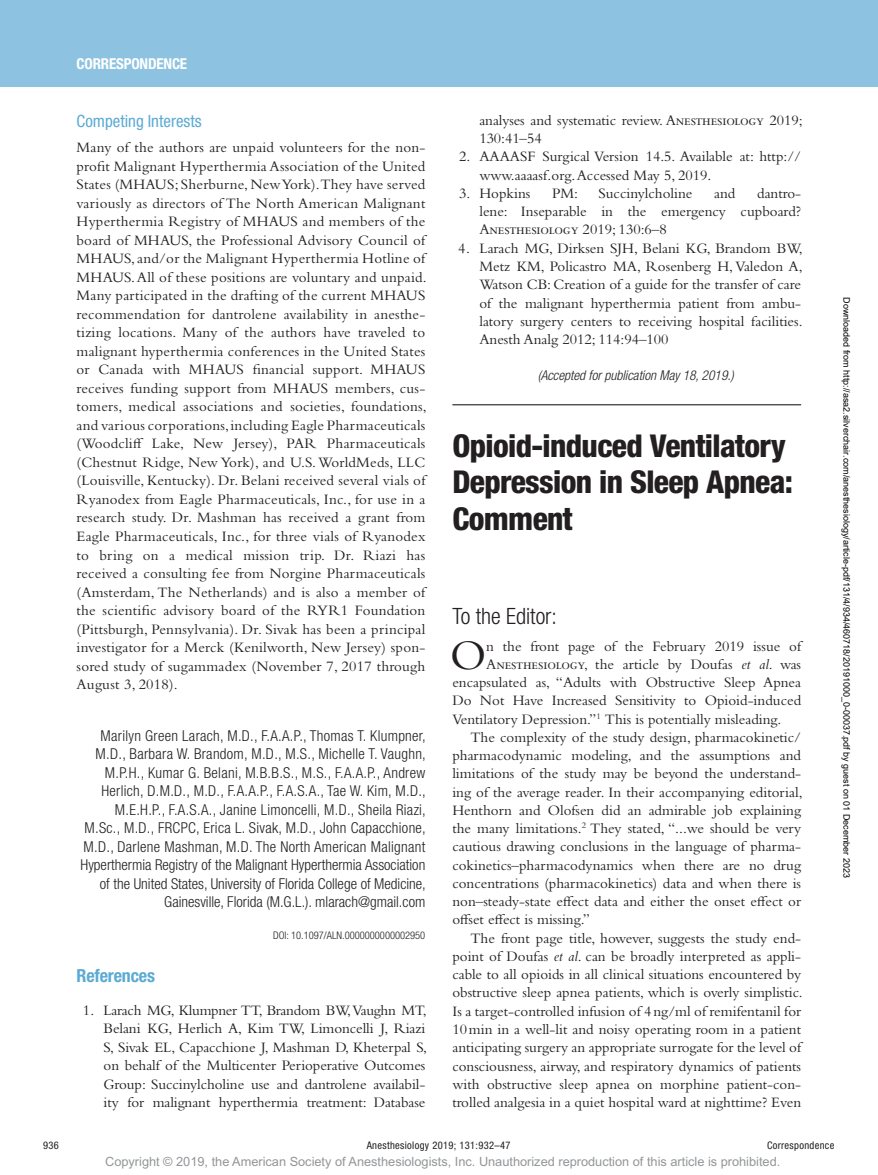
<style>
.page{position:relative;width:878px;height:1175px;background:#fff}
.page>*{position:absolute;margin:0;border:0;box-sizing:border-box;transform-origin:0 0}
.t1{font:43.95px "Bembo Std";color:#231f20}
.t2{font:800 condensed 31.5px/36.3px "Helvetica Neue LT Std";letter-spacing:-.02em;color:#231f20}
.t3{font:300 condensed 22.5px "Helvetica Neue LT Std";color:#231f20}
.t4{font:700 condensed 18px "Helvetica Neue LT Std";color:#5caad4}
.t5{font:condensed 16.8px "Helvetica Neue LT Std";color:#5caad4}
.t6{font:15px/18.5px "Bembo Std";color:#231f20;text-align:justify}
.t7{font:300 condensed 15px/18.5px "Helvetica Neue LT Std";letter-spacing:.02em;color:#231f20;text-align:right}
.t8{font:700 condensed 15px "Helvetica Neue LT Std";letter-spacing:-.01em;color:#fff}
.t9{font:italic 300 condensed 13.5px "Helvetica Neue LT Std";color:#231f20}
.t10{font:12.75px "Arial MT Std";color:#939598}
.t11{font:condensed 10.5px "Helvetica Neue LT Std";letter-spacing:.03em;color:#231f20}
.t12{font:300 condensed 10.5px "Helvetica Neue LT Std";color:#231f20}
.t13{font:9px "Arial";color:#000}
.s1{font-style:italic}
</style>
<div class="page">
<div style="left:0;top:0;width:878px;height:86px;background:#8dc3e0"></div>
<hr style="left:452px;top:404px;width:349px;height:1px;background:#231f20">
<p class="t8" style="left:77px;top:54px;width:112px">CORRESPONDENCE</p>
<p class="t5" style="left:77px;top:111px;width:126px">Competing Interests</p>
<p class="t6" style="left:77px;top:138px;width:352px">Many of the authors are unpaid volunteers for the non&shy;profit Malignant Hyperthermia Association of the United States (MHAUS; Sherburne, New York). They have served variously as directors of The North American Malignant Hyperthermia Registry of MHAUS and members of the board of MHAUS, the Professional Advisory Council of MHAUS, and/or the Malignant Hyperthermia Hotline of MHAUS. All of these positions are voluntary and unpaid.<br>Many participated in the drafting of the current MHAUS recommendation for dantrolene availability in anesthe&shy;tizing locations. Many of the authors have traveled to malignant hyperthermia conferences in the United States or Canada with MHAUS financial support. MHAUS receives funding support from MHAUS members, cus&shy;tomers, medical associations and societies, foundations, and various corporations, including Eagle Pharmaceuticals (Woodcliff Lake, New Jersey), PAR Pharmaceuticals (Chestnut Ridge, New York), and U.S. WorldMeds, LLC (Louisville, Kentucky). Dr. Belani received several vials of Ryanodex from Eagle Pharmaceuticals, Inc., for use in a research study. Dr. Mashman has received a grant from Eagle Pharmaceuticals, Inc., for three vials of Ryanodex to bring on a medical mission trip. Dr. Riazi has received a consulting fee from Norgine Pharmaceuticals (Amsterdam, The Netherlands) and is also a member of the scientific advisory board of the RYR1 Foundation (Pittsburgh, Pennsylvania). Dr. Sivak has been a principal investigator for a Merck (Kenilworth, New Jersey) spon&shy;sored study of sugammadex (November 7, 2017 through August 3, 2018).</p>
<p class="t7" style="left:81px;top:726px;width:347px">Marilyn Green Larach, M.D., F.A.A.P., Thomas T. Klumpner, M.D., Barbara W. Brandom, M.D., M.S., Michelle T. Vaughn, M.P.H., Kumar G. Belani, M.B.B.S., M.S., F.A.A.P., Andrew Herlich, D.M.D., M.D., F.A.A.P., F.A.S.A., Tae W. Kim, M.D., M.E.H.P., F.A.S.A., Janine Limoncelli, M.D., Sheila Riazi, M.Sc., M.D., FRCPC, Erica L. Sivak, M.D., John Capacchione, M.D., Darlene Mashman, M.D. The North American Malignant Hyperthermia Registry of the Malignant Hyperthermia Association of the United States, University of Florida College of Medicine, Gainesville, Florida (M.G.L.). mlarach@gmail.com</p>
<p class="t12" style="left:273px;top:929px;width:154px">DOI: 10.1097/ALN.0000000000002950</p>
<p class="t4" style="left:77px;top:965px;width:80px">REFERENCES</p>
<p class="t6" style="left:104px;top:1000px;width:325px;text-indent:-21px">1. Larach MG, Klumpner TT, Brandom BW, Vaughn MT, Belani KG, Herlich A, Kim TW, Limoncelli J, Riazi S, Sivak EL, Capacchione J, Mashman D, Kheterpal S, on behalf of the Multicenter Perioperative Outcomes Group: Succinylcholine use and dantrolene availabil&shy;ity for malignant hyperthermia treatment: Database</p>
<p class="t6" style="left:479px;top:111px;width:325px">analyses and systematic review. Anesthesiology 2019;<br>130:41–54</p>
<p class="t6" style="left:479px;top:147px;width:323px;text-indent:-20px">2. AAAASF Surgical Version 14.5. Available at: http:// www.aaaasf.org. Accessed May 5, 2019.</p>
<p class="t6" style="left:459px;top:184px;width:73px">3. Hopkins</p>
<p class="t6" style="left:552px;top:184px;width:28px">PM:</p>
<p class="t6" style="left:598px;top:184px;width:95px">Succinylcholine</p>
<p class="t6" style="left:714px;top:184px;width:23px">and</p>
<p class="t6" style="left:479px;top:184px;width:323px;text-indent:278px">dantro&shy;lene: Inseparable in the emergency cupboard?<br>Anesthesiology 2019; 130:6–8</p>
<p class="t6" style="left:479px;top:238px;width:325px;text-indent:-21px">4. Larach MG, Dirksen SJH, Belani KG, Brandom BW, Metz KM, Policastro MA, Rosenberg H, Valedon A, Watson CB: Creation of a guide for the transfer of care of the malignant hyperthermia patient from ambu&shy;latory surgery centers to receiving hospital facilities.<br>Anesth Analg 2012; 114:94–100</p>
<p class="t9" style="left:537px;top:368px;width:197px">(Accepted for publication May 18, 2019.)</p>
<h2 class="t2" style="left:452px;top:427px;width:342px">Opioid-induced Ventilatory<br>Depression in Sleep Apnea:<br>Comment</h2>
<h3 class="t3" style="left:452px;top:602px;width:106px">To the Editor:</h3>
<h1 class="t1" style="left:450px;top:629px;width:38px">O</h1>
<p class="t6" style="left:486px;top:636px;width:316px">n the front page of the February 2019 issue of</p>
<p class="t6" style="left:486px;top:654px;width:316px">Anesthesiology, the article by Doufas <span class="s1">et al</span>. was</p>
<p class="t6" style="left:452px;top:673px;width:350px">encapsulated as, “Adults with Obstructive Sleep Apnea</p>
<p class="t6" style="left:452px;top:691px;width:350px">Do Not Have Increased Sensitivity to Opioid-induced</p>
<p class="t6" style="left:452px;top:709px;width:330px">Ventilatory Depression.”<sup>1</sup> This is potentially misleading.</p>
<p class="t6" style="left:470px;top:727px;width:332px">The complexity of the study design, pharmacokinetic/</p>
<p class="t6" style="left:452px;top:746px;width:350px">pharmacodynamic modeling, and the assumptions and</p>
<p class="t6" style="left:452px;top:764px;width:350px">limitations of the study may be beyond the understand-</p>
<p class="t6" style="left:452px;top:782px;width:352px">ing of the average reader. In their accompanying editorial,</p>
<p class="t6" style="left:452px;top:800px;width:350px">Henthorn and Olofsen did an admirable job explaining</p>
<p class="t6" style="left:452px;top:819px;width:350px">the many limitations.<sup>2</sup> They stated, “...we should be very</p>
<p class="t6" style="left:452px;top:837px;width:350px">cautious drawing conclusions in the language of pharma-</p>
<p class="t6" style="left:452px;top:855px;width:350px">cokinetics–pharmacodynamics when there are no drug</p>
<p class="t6" style="left:452px;top:873px;width:350px">concentrations (pharmacokinetics) data and when there is</p>
<p class="t6" style="left:452px;top:892px;width:350px">non–steady-state effect data and either the onset effect or</p>
<p class="t6" style="left:452px;top:910px;width:139px">offset effect is missing.”</p>
<p class="t6" style="left:470px;top:928px;width:332px">The front page title, however, suggests the study end-</p>
<p class="t6" style="left:452px;top:946px;width:350px">point of Doufas <span class="s1">et al</span>. can be broadly interpreted as appli-</p>
<p class="t6" style="left:452px;top:965px;width:350px">cable to all opioids in all clinical situations encountered by</p>
<p class="t6" style="left:452px;top:983px;width:352px">obstructive sleep apnea patients, which is overly simplistic.</p>
<p class="t6" style="left:452px;top:1001px;width:350px">Is a target-controlled infusion of 4ng/ml of remifentanil for</p>
<p class="t6" style="left:452px;top:1019px;width:350px">10min in a well-lit and noisy operating room in a patient</p>
<p class="t6" style="left:452px;top:1038px;width:350px">anticipating surgery an appropriate surrogate for the level of</p>
<p class="t6" style="left:452px;top:1056px;width:350px">consciousness, airway, and respiratory dynamics of patients</p>
<p class="t6" style="left:452px;top:1074px;width:350px">with obstructive sleep apnea on morphine patient-con-</p>
<p class="t6" style="left:452px;top:1092px;width:350px">trolled analgesia in a quiet hospital ward at nighttime? Even</p>
<p class="t13" style="left:850px;top:297px;width:582px;rotate:90deg">Downloaded from http://asa2.silverchair.com/anesthesiology/article-pdf/131/4/934/460718/20191000_0-00037.pdf by guest on 01 December 2023</p>
<p class="t11" style="left:43px;top:1139px;width:17px">936</p>
<p class="t11" style="left:367px;top:1139px;width:276px">Anesthesiology 2019; 131:932–47 C</p>
<p class="t11" style="left:772px;top:1139px;width:63px">orrespondence</p>
<p class="t10" style="left:105px;top:1154px;width:676px">Copyright © 2019, the American Society of Anesthesiologists, Inc. Unauthorized reproduction of this article is prohibited.</p>
</div>
